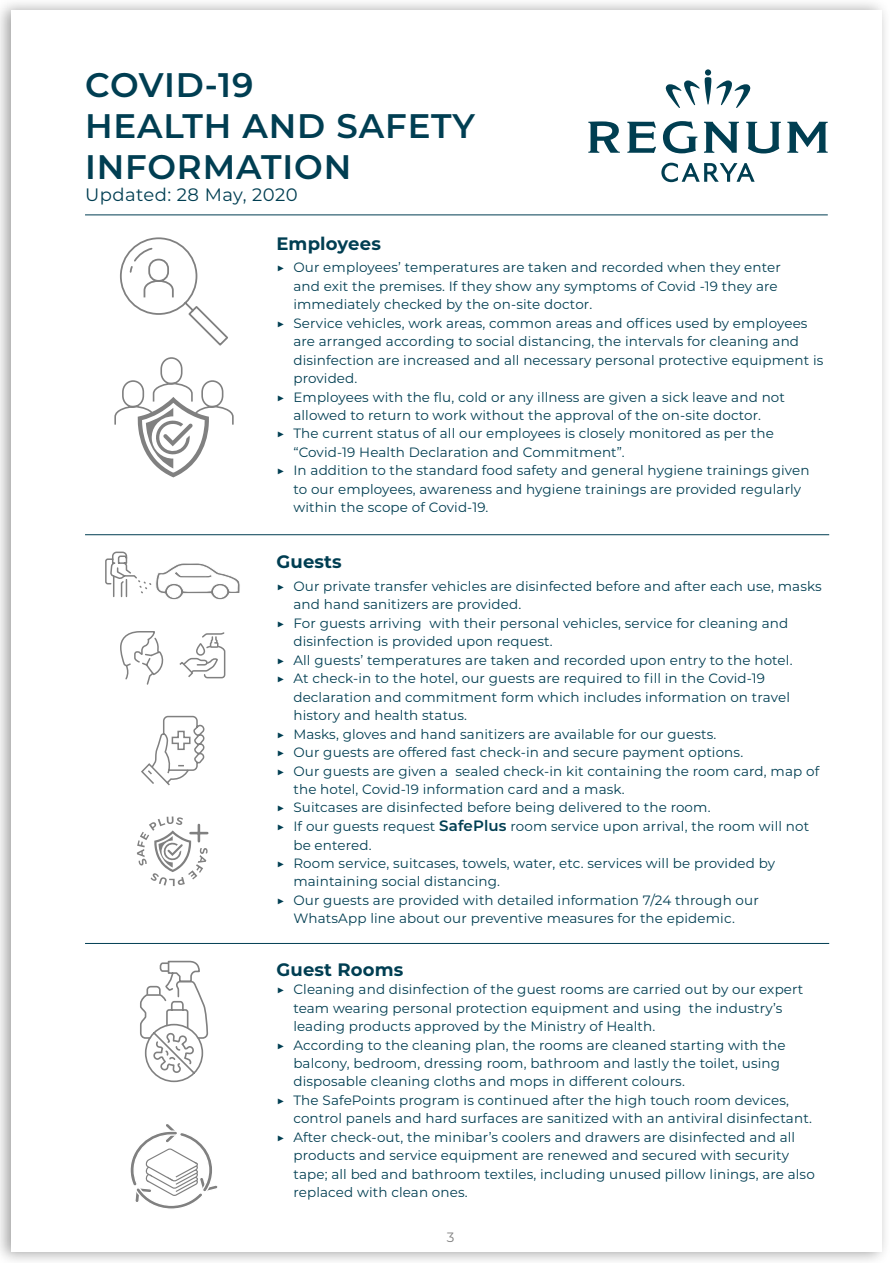
<style>
.page{position:relative;width:893px;height:1263px;background:#fff}
.page>*{position:absolute;margin:0;border:0;box-sizing:border-box;transform-origin:0 0}
.t1{font:600 34.05px/40.8px "Montserrat";letter-spacing:.025em;color:#003e52}
.t2{font:18px "Montserrat";letter-spacing:.025em;color:#003e52}
.t3{font:700 18px "Montserrat";letter-spacing:.01em;color:#003e52}
.t4{font:13.5px "Montserrat";letter-spacing:.01em;color:#003e52}
.t5{font:13.5px "Montserrat";color:#808080}
.s1{font-weight:600;font-size:15px}
</style>
<div class="page">
<div style="left:0;top:0;width:891px;height:1263px;background:#000;opacity:.38"></div>
<div style="left:11px;top:11px;width:870px;height:1241px;background:#fff"></div>
<svg style="left:661px;top:163px;width:94px;height:19px"></svg>
<svg style="left:588px;top:121px;width:32px;height:32px"></svg>
<svg style="left:627px;top:122px;width:29px;height:31px"></svg>
<svg style="left:663px;top:121px;width:34px;height:32px"></svg>
<svg style="left:704px;top:122px;width:35px;height:31px"></svg>
<svg style="left:746px;top:122px;width:35px;height:31px"></svg>
<svg style="left:787px;top:122px;width:41px;height:31px"></svg>
<div style="left:705px;top:69px;width:6px;height:7px;background:#003e51;border-radius:50%"></div>
<svg style="left:665px;top:80px;width:34px;height:28px"></svg>
<svg style="left:705px;top:77px;width:46px;height:31px"></svg>
<hr style="left:85px;top:214px;width:743px;height:1px;background:#003e52">
<hr style="left:85px;top:943px;width:744px;height:1px;background:#003e52">
<svg style="left:114px;top:357px;width:120px;height:120px"></svg>
<svg style="left:120px;top:237px;width:108px;height:109px"></svg>
<svg style="left:140px;top:960px;width:67px;height:123px"></svg>
<svg style="left:130px;top:1124px;width:88px;height:85px"></svg>
<hr style="left:85px;top:534px;width:744px;height:1px;background:#003e52">
<svg style="left:105px;top:551px;width:135px;height:49px"></svg>
<svg style="left:179px;top:632px;width:47px;height:47px"></svg>
<svg style="left:120px;top:631px;width:44px;height:54px"></svg>
<svg style="left:141px;top:715px;width:64px;height:71px"></svg>
<svg style="left:137px;top:816px;width:71px;height:70px"></svg>
<h1 class="t1" style="left:85px;top:63px;width:391px">COVID-19<br>HEALTH AND SAFETY<br>INFORMATION</h1>
<h2 class="t2" style="left:85px;top:182px;width:214px">Updated: 28 May, 2020</h2>
<h1 class="t1" style="left:85px;top:67px;width:395px">COVID-19<br>SAĞLIK VE GÜVENLİK<br>BİLGİLENDİRMESİ</h1>
<h2 class="t2" style="left:85px;top:186px;width:261px">Güncelleme: 28 Mayıs, 2020</h2>
<h2 class="t3" style="left:276px;top:230px;width:106px">Employees</h2>
<p class="t4" style="left:276px;top:258px;width:506px">▶ Our employees’ temperatures are taken and recorded when they enter</p>
<p class="t4" style="left:293px;top:277px;width:486px">and exit the premises. If they show any symptoms of Covid -19 they are</p>
<p class="t4" style="left:293px;top:295px;width:300px">immediately checked by the on-site doctor.</p>
<p class="t4" style="left:276px;top:314px;width:533px">▶ Service vehicles, work areas, common areas and offices used by employees</p>
<p class="t4" style="left:293px;top:332px;width:507px">are arranged according to social distancing, the intervals for cleaning and</p>
<p class="t4" style="left:293px;top:350px;width:531px">disinfection are increased and all necessary personal protective equipment is</p>
<p class="t4" style="left:293px;top:369px;width:66px">provided.</p>
<p class="t4" style="left:276px;top:387px;width:510px">▶ Employees with the flu, cold or any illness are given a sick leave and not</p>
<p class="t4" style="left:293px;top:406px;width:469px">allowed to return to work without the approval of the on-site doctor.</p>
<p class="t4" style="left:276px;top:424px;width:499px">▶ The current status of all our employees is closely monitored as per the</p>
<p class="t4" style="left:293px;top:443px;width:333px">“Covid-19 Health Declaration and Commitment”.</p>
<p class="t4" style="left:276px;top:461px;width:535px">▶ In addition to the standard food safety and general hygiene trainings given</p>
<p class="t4" style="left:293px;top:480px;width:509px">to our employees, awareness and hygiene trainings are provided regularly</p>
<p class="t4" style="left:293px;top:498px;width:197px">within the scope of Covid-19.</p>
<h2 class="t3" style="left:276px;top:549px;width:67px">Guests</h2>
<p class="t4" style="left:276px;top:577px;width:547px">▶ Our private transfer vehicles are disinfected before and after each use, masks</p>
<p class="t4" style="left:293px;top:595px;width:229px">and hand sanitizers are provided.</p>
<p class="t4" style="left:276px;top:614px;width:513px">▶ For guests arriving with their personal vehicles, service for cleaning and</p>
<p class="t4" style="left:293px;top:632px;width:261px">disinfection is provided upon request.</p>
<p class="t4" style="left:276px;top:651px;width:518px">▶ All guests’ temperatures are taken and recorded upon entry to the hotel.</p>
<p class="t4" style="left:276px;top:669px;width:490px">▶ At check-in to the hotel, our guests are required to fill in the Covid-19</p>
<p class="t4" style="left:293px;top:688px;width:498px">declaration and commitment form which includes information on travel</p>
<p class="t4" style="left:293px;top:706px;width:175px">history and health status.</p>
<p class="t4" style="left:276px;top:724px;width:441px">▶ Masks, gloves and hand sanitizers are available for our guests.</p>
<p class="t4" style="left:276px;top:743px;width:468px">▶ Our guests are offered fast check-in and secure payment options.</p>
<p class="t4" style="left:276px;top:761px;width:544px">▶ Our guests are given a sealed check-in kit containing the room card, map of</p>
<p class="t4" style="left:293px;top:780px;width:333px">the hotel, Covid-19 information card and a mask.</p>
<p class="t4" style="left:276px;top:798px;width:436px">▶ Suitcases are disinfected before being delivered to the room.</p>
<p class="t4" style="left:276px;top:817px;width:534px">▶ If our guests request <span class="s1">SafePlus</span> room service upon arrival, the room will not</p>
<p class="t4" style="left:293px;top:835px;width:80px">be entered.</p>
<p class="t4" style="left:276px;top:854px;width:500px">▶ Room service, suitcases, towels, water, etc. services will be provided by</p>
<p class="t4" style="left:293px;top:872px;width:208px">maintaining social distancing.</p>
<p class="t4" style="left:276px;top:891px;width:484px">▶ Our guests are provided with detailed information 7/24 through our</p>
<p class="t4" style="left:293px;top:909px;width:443px">WhatsApp line about our preventive measures for the epidemic.</p>
<h2 class="t3" style="left:276px;top:956px;width:129px">Guest Rooms</h2>
<p class="t4" style="left:276px;top:980px;width:529px">▶ Cleaning and disinfection of the guest rooms are carried out by our expert</p>
<p class="t4" style="left:293px;top:998px;width:491px">team wearing personal protection equipment and using the industry’s</p>
<p class="t4" style="left:293px;top:1017px;width:363px">leading products approved by the Ministry of Health.</p>
<p class="t4" style="left:276px;top:1035px;width:511px">▶ According to the cleaning plan, the rooms are cleaned starting with the</p>
<p class="t4" style="left:293px;top:1054px;width:488px">balcony, bedroom, dressing room, bathroom and lastly the toilet, using</p>
<p class="t4" style="left:293px;top:1072px;width:393px">disposable cleaning cloths and mops in different colours.</p>
<p class="t4" style="left:276px;top:1091px;width:514px">▶ The SafePoints program is continued after the high touch room devices,</p>
<p class="t4" style="left:293px;top:1109px;width:520px">control panels and hard surfaces are sanitized with an antiviral disinfectant.</p>
<p class="t4" style="left:276px;top:1128px;width:520px">▶ After check-out, the minibar’s coolers and drawers are disinfected and all</p>
<p class="t4" style="left:293px;top:1146px;width:497px">products and service equipment are renewed and secured with security</p>
<p class="t4" style="left:293px;top:1164px;width:523px">tape; all bed and bathroom textiles, including unused pillow linings, are also</p>
<p class="t4" style="left:293px;top:1183px;width:176px">replaced with clean ones.</p>
<p class="t5" style="left:447px;top:1227px;width:9px">3</p>
</div>
